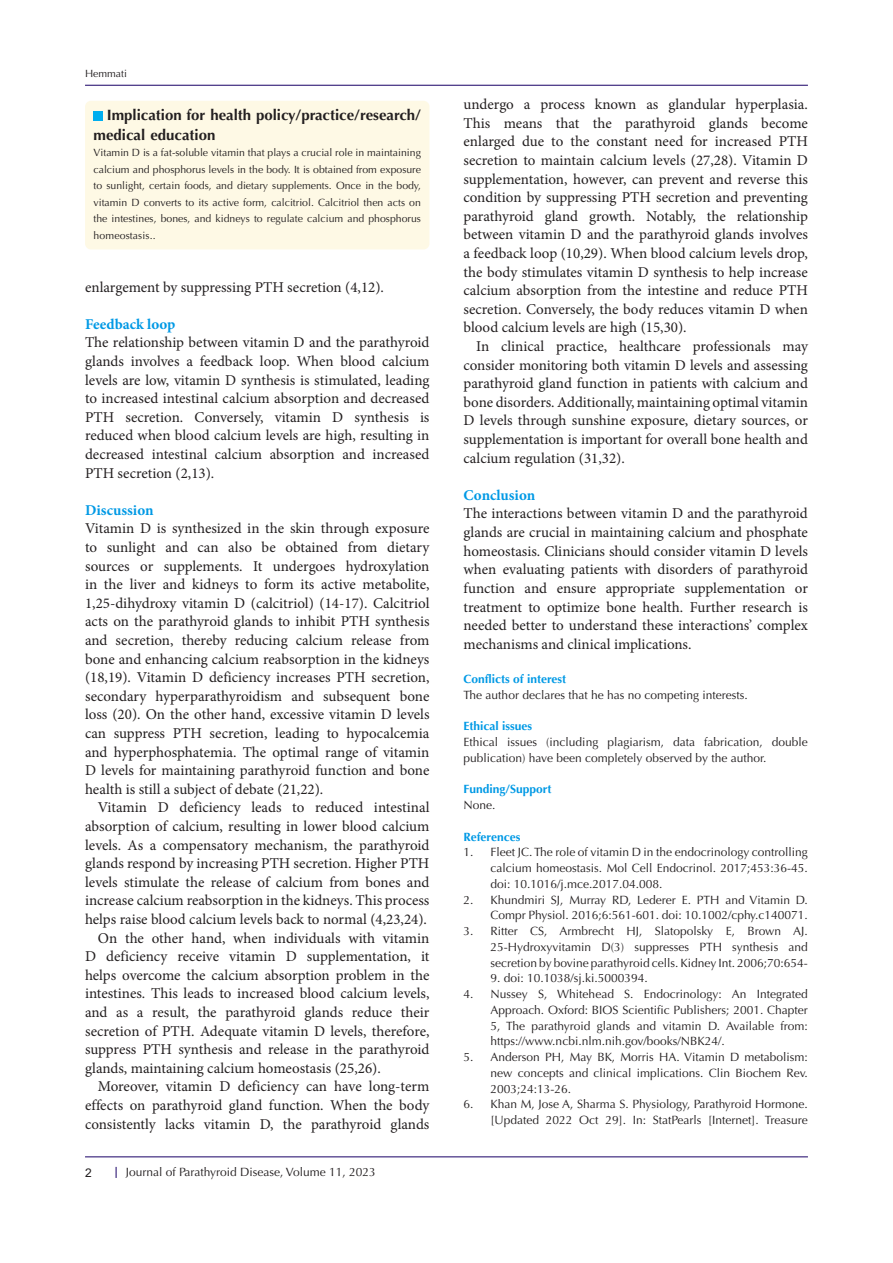
<style>
.page{position:relative;width:893px;height:1263px;background:#fff}
.page>*{position:absolute;margin:0;border:0;box-sizing:border-box;transform-origin:0 0}
.t1{font:15px/18.6px "Minion Pro";color:#231f20;text-align:justify}
.t2{font:700 15px/19.5px "Optima LT Std";color:#231f20}
.t3{font:700 15px "Minion Pro";color:#0099e5}
.t4{font:12px/15.8px "Optima LT Std";color:#231f20;text-align:justify}
.t5{font:700 12px "Optima LT Std";color:#0099e5}
.t6{font:12px "Arial";color:#231f20}
.t7{font:10.5px/16.5px "Optima LT Std";color:#231f20;text-align:justify}
</style>
<div class="page">
<hr style="left:85px;top:1156px;width:723px;height:1px;background:#190066">
<hr style="left:85px;top:85px;width:723px;height:1px;background:#190066">
<div style="left:85px;top:101px;width:344px;height:148px;background:#fef9e5;border-radius:6px"></div>
<div style="left:94px;top:111px;width:9px;height:9px;background:#00aeef"></div>
<p class="t7" style="left:85px;top:66px;width:43px">Hemmati</p>
<p class="t2" style="left:94px;top:106px;width:329px;text-indent:13px">Implication for health policy/practice/research/ medical education</p>
<p class="t7" style="left:94px;top:145px;width:329px">Vitamin D is a fat-soluble vitamin that plays a crucial role in maintaining calcium and phosphorus levels in the body. It is obtained from exposure to sunlight, certain foods, and dietary supplements. Once in the body, vitamin D converts to its active form, calcitriol. Calcitriol then acts on the intestines, bones, and kidneys to regulate calcium and phosphorus homeostasis..</p>
<p class="t1" style="left:85px;top:278px;width:300px">enlargement by suppressing PTH secretion (4,12).</p>
<p class="t3" style="left:85px;top:313px;width:92px">Feedback loop</p>
<p class="t1" style="left:85px;top:333px;width:346px">The relationship between vitamin D and the parathyroid glands involves a feedback loop. When blood calcium levels are low, vitamin D synthesis is stimulated, leading to increased intestinal calcium absorption and decreased PTH secretion. Conversely, vitamin D synthesis is reduced when blood calcium levels are high, resulting in decreased intestinal calcium absorption and increased PTH secretion (2,13).</p>
<p class="t3" style="left:85px;top:499px;width:70px">Discussion</p>
<p class="t1" style="left:85px;top:519px;width:346px">Vitamin D is synthesized in the skin through exposure to sunlight and can also be obtained from dietary sources or supplements. It undergoes hydroxylation in the liver and kidneys to form its active metabolite, 1,25-dihydroxy vitamin D (calcitriol) (14-17). Calcitriol acts on the parathyroid glands to inhibit PTH synthesis and secretion, thereby reducing calcium release from bone and enhancing calcium reabsorption in the kidneys (18,19). Vitamin D deficiency increases PTH secretion, secondary hyperparathyroidism and subsequent bone loss (20). On the other hand, excessive vitamin D levels can suppress PTH secretion, leading to hypocalcemia and hyperphosphatemia. The optimal range of vitamin D levels for maintaining parathyroid function and bone health is still a subject of debate (21,22).</p>
<p class="t1" style="left:85px;top:798px;width:346px;text-indent:13px">Vitamin D deficiency leads to reduced intestinal absorption of calcium, resulting in lower blood calcium levels. As a compensatory mechanism, the parathyroid glands respond by increasing PTH secretion. Higher PTH levels stimulate the release of calcium from bones and increase calcium reabsorption in the kidneys. This process helps raise blood calcium levels back to normal (4,23,24).</p>
<p class="t1" style="left:85px;top:929px;width:346px;text-indent:13px">On the other hand, when individuals with vitamin D deficiency receive vitamin D supplementation, it helps overcome the calcium absorption problem in the intestines. This leads to increased blood calcium levels, and as a result, the parathyroid glands reduce their secretion of PTH. Adequate vitamin D levels, therefore, suppress PTH synthesis and release in the parathyroid glands, maintaining calcium homeostasis (25,26).</p>
<p class="t1" style="left:85px;top:1077px;width:346px;text-indent:13px">Moreover, vitamin D deficiency can have long-term effects on parathyroid gland function. When the body consistently lacks vitamin D, the parathyroid glands</p>
<p class="t6" style="left:85px;top:1164px;width:8px">2</p>
<p class="t4" style="left:126px;top:1164px;width:251px">Journal of Parathyroid Disease, Volume 11, 2023</p>
<p class="t1" style="left:463px;top:95px;width:346px">undergo a process known as glandular hyperplasia.<br>This means that the parathyroid glands become enlarged due to the constant need for increased PTH secretion to maintain calcium levels (27,28). Vitamin D supplementation, however, can prevent and reverse this condition by suppressing PTH secretion and preventing parathyroid gland growth. Notably, the relationship between vitamin D and the parathyroid glands involves a feedback loop (10,29). When blood calcium levels drop, the body stimulates vitamin D synthesis to help increase calcium absorption from the intestine and reduce PTH secretion. Conversely, the body reduces vitamin D when blood calcium levels are high (15,30).</p>
<p class="t1" style="left:463px;top:337px;width:346px;text-indent:13px">In clinical practice, healthcare professionals may consider monitoring both vitamin D levels and assessing parathyroid gland function in patients with calcium and bone disorders. Additionally, maintaining optimal vitamin D levels through sunshine exposure, dietary sources, or supplementation is important for overall bone health and calcium regulation (31,32).</p>
<p class="t3" style="left:463px;top:484px;width:73px">Conclusion</p>
<p class="t1" style="left:463px;top:504px;width:346px">The interactions between vitamin D and the parathyroid glands are crucial in maintaining calcium and phosphate homeostasis. Clinicians should consider vitamin D levels when evaluating patients with disorders of parathyroid function and ensure appropriate supplementation or treatment to optimize bone health. Further research is needed better to understand these interactions’ complex mechanisms and clinical implications.</p>
<p class="t5" style="left:463px;top:672px;width:104px">Conflicts of interest</p>
<p class="t4" style="left:463px;top:687px;width:286px">The author declares that he has no competing interests.</p>
<p class="t5" style="left:463px;top:719px;width:70px">Ethical issues</p>
<p class="t4" style="left:463px;top:734px;width:346px">Ethical issues (including plagiarism, data fabrication, double publication) have been completely observed by the author.</p>
<p class="t5" style="left:463px;top:782px;width:90px">Funding/Support</p>
<p class="t4" style="left:463px;top:797px;width:34px">None.</p>
<p class="t5" style="left:463px;top:829px;width:58px">References</p>
<p class="t4" style="left:490px;top:844px;width:319px;text-indent:-27px">1. Fleet JC. The role of vitamin D in the endocrinology controlling calcium homeostasis. Mol Cell Endocrinol. 2017;453:36-45. doi: 10.1016/j.mce.2017.04.008.</p>
<p class="t4" style="left:463px;top:892px;width:346px;text-align:right">2. Khundmiri SJ, Murray RD, Lederer E. PTH and Vitamin D.<br>Compr Physiol. 2016;6:561-601. doi: 10.1002/cphy.c140071.</p>
<p class="t4" style="left:490px;top:923px;width:319px;text-indent:-27px">3. Ritter CS, Armbrecht HJ, Slatopolsky E, Brown AJ.<br>25-Hydroxyvitamin D(3) suppresses PTH synthesis and secretion by bovine parathyroid cells. Kidney Int. 2006;70:654-</p>
<p class="t4" style="left:490px;top:970px;width:159px">9. doi: 10.1038/sj.ki.5000394.</p>
<p class="t4" style="left:490px;top:986px;width:319px;text-indent:-27px">4. Nussey S, Whitehead S. Endocrinology: An Integrated Approach. Oxford: BIOS Scientific Publishers; 2001. Chapter 5, The parathyroid glands and vitamin D. Available from: https://www.ncbi.nlm.nih.gov/books/NBK24/.</p>
<p class="t4" style="left:490px;top:1049px;width:319px;text-indent:-27px">5. Anderson PH, May BK, Morris HA. Vitamin D metabolism: new concepts and clinical implications. Clin Biochem Rev.<br>2003;24:13-26.</p>
<p class="t4" style="left:463px;top:1096px;width:346px;text-align:right">6. Khan M, Jose A, Sharma S. Physiology, Parathyroid Hormone. [Updated 2022 Oct 29]. In: StatPearls [Internet]. Treasure</p>
</div>
